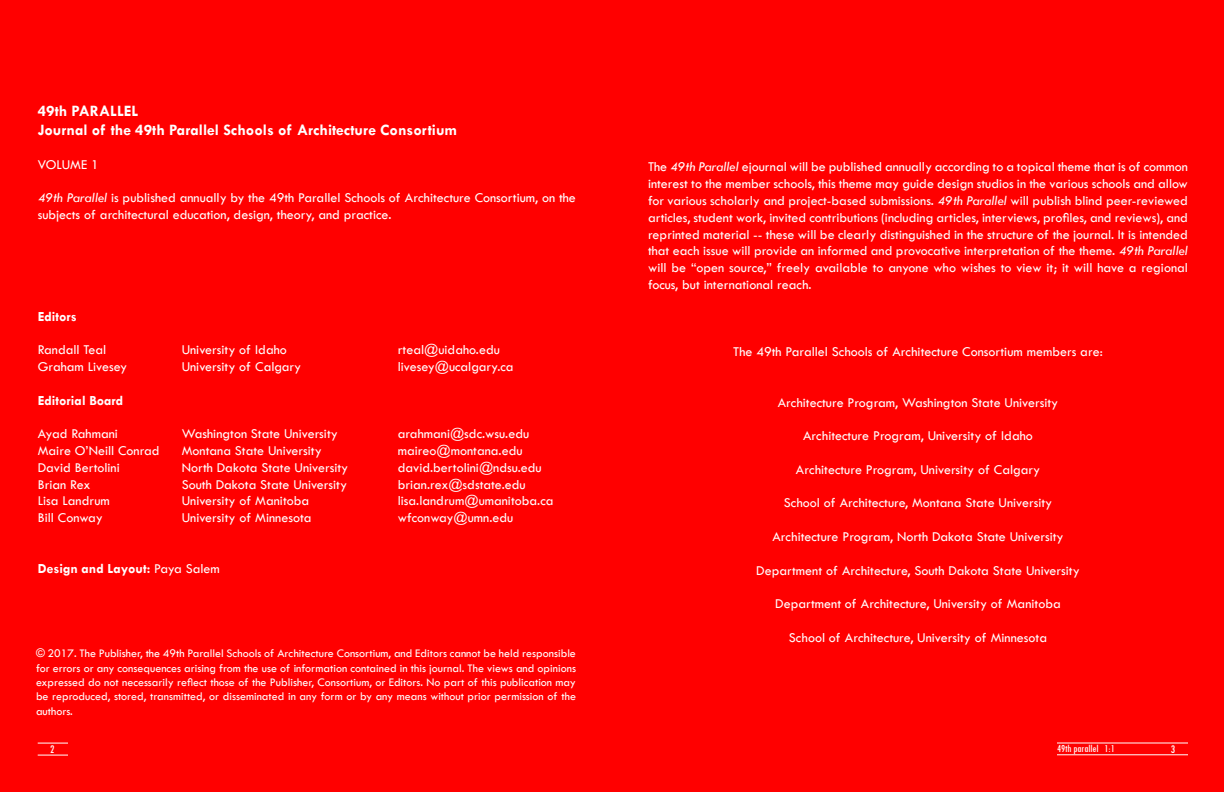
<style>
.page{position:relative;width:1224px;height:792px;background:#fff}
.page>*{position:absolute;margin:0;border:0;box-sizing:border-box;transform-origin:0 0}
.t1{font:700 16px/19.2px "Tw Cen";color:#fff}
.t2{font:14px/16.8px "Tw Cen";color:#fff}
.t3{font:700 14px "Tw Cen";color:#fff}
.t4{font:12px/14.4px "Tw Cen";color:#fff;text-align:justify}
.t5{font:condensed 12px "Tw Cen";color:#fff}
.t6{font:condensed 11px "Tw Cen";color:#fff}
.s1{font-style:italic}
.s2{font-weight:400}
</style>
<div class="page">
<div style="left:613px;top:1px;width:611px;height:791px;background:#f00"></div>
<hr style="left:1057px;top:742px;width:131px;height:2px;background:#fff">
<hr style="left:1057px;top:754px;width:131px;height:1px;background:#fff">
<div style="left:0;top:0;width:612px;height:792px;background:#f00"></div>
<hr style="left:38px;top:755px;width:30px;height:1px;background:#fff">
<hr style="left:38px;top:743px;width:30px;height:1px;background:#fff">
<p class="t1" style="left:38px;top:101px;width:421px">49th PARALLEL<br>Journal of the 49th Parallel Schools of Architecture Consortium</p>
<p class="t2" style="left:38px;top:156px;width:63px">VOLUME 1</p>
<p class="t2" style="left:38px;top:190px;width:540px"><span class="s1">49th Parallel</span> is published annually by the 49th Parallel Schools of Architecture Consortium, on the subjects of architectural education, design, theory, and practice.</p>
<p class="t3" style="left:38px;top:308px;width:41px">Editors</p>
<p class="t2" style="left:38px;top:341px;width:70px">Randall Teal</p>
<p class="t2" style="left:182px;top:341px;width:107px">University of Idaho</p>
<p class="t2" style="left:398px;top:341px;width:104px">rteal@uidaho.edu</p>
<p class="t2" style="left:38px;top:358px;width:91px">Graham Livesey</p>
<p class="t2" style="left:182px;top:358px;width:121px">University of Calgary</p>
<p class="t2" style="left:398px;top:358px;width:117px">livesey@ucalgary.ca</p>
<p class="t3" style="left:38px;top:392px;width:87px">Editorial Board</p>
<p class="t2" style="left:38px;top:425px;width:82px">Ayad Rahmani</p>
<p class="t2" style="left:182px;top:425px;width:158px">Washington State University</p>
<p class="t2" style="left:398px;top:425px;width:133px">arahmani@sdc.wsu.edu</p>
<p class="t2" style="left:38px;top:442px;width:123px">Maire O’Neill Conrad</p>
<p class="t2" style="left:182px;top:442px;width:142px">Montana State University</p>
<p class="t2" style="left:398px;top:442px;width:126px">maireo@montana.edu</p>
<p class="t2" style="left:38px;top:459px;width:84px">David Bertolini</p>
<p class="t2" style="left:182px;top:459px;width:168px">North Dakota State University</p>
<p class="t2" style="left:398px;top:459px;width:146px">david.bertolini@ndsu.edu</p>
<p class="t2" style="left:38px;top:476px;width:54px">Brian Rex</p>
<p class="t2" style="left:182px;top:476px;width:167px">South Dakota State University</p>
<p class="t2" style="left:398px;top:476px;width:129px">brian.rex@sdstate.edu</p>
<p class="t2" style="left:38px;top:493px;width:74px">Lisa Landrum</p>
<p class="t2" style="left:182px;top:493px;width:129px">University of Manitoba</p>
<p class="t2" style="left:398px;top:493px;width:157px">lisa.landrum@umanitoba.ca</p>
<p class="t2" style="left:38px;top:509px;width:66px">Bill Conway</p>
<p class="t2" style="left:182px;top:509px;width:131px">University of Minnesota</p>
<p class="t2" style="left:398px;top:509px;width:117px">wfconway@umn.edu</p>
<p class="t3" style="left:38px;top:560px;width:184px">Design and Layout: <span class="s2">Paya Salem</span></p>
<p class="t4" style="left:36px;top:646px;width:542px">© 2017. The Publisher, the 49th Parallel Schools of Architecture Consortium, and Editors cannot be held responsible for errors or any consequences arising from the use of information contained in this journal. The views and opinions expressed do not necessarily reflect those of the Publisher, Consortium, or Editors. No part of this publication may be reproduced, stored, transmitted, or disseminated in any form or by any means without prior permission of the authors.</p>
<p class="t2" style="left:648px;top:158px;width:542px;text-align:justify">The <span class="s1">49th Parallel</span> ejournal will be published annually according to a topical theme that is of common interest to the member schools, this theme may guide design studios in the various schools and allow for various scholarly and project-based submissions. <span class="s1">49th Parallel</span> will publish blind peer-reviewed articles, student work, invited contributions (including articles, interviews, profiles, and reviews), and reprinted material -- these will be clearly distinguished in the structure of the journal. It is intended that each issue will provide an informed and provocative interpretation of the theme. <span class="s1">49th Parallel </span>will be “open source,” freely available to anyone who wishes to view it; it will have a regional focus, but international reach.</p>
<p class="t2" style="left:733px;top:343px;width:371px">The 49th Parallel Schools of Architecture Consortium members are:</p>
<p class="t2" style="left:778px;top:394px;width:282px">Architecture Program, Washington State University</p>
<p class="t2" style="left:803px;top:427px;width:231px">Architecture Program, University of Idaho</p>
<p class="t2" style="left:796px;top:461px;width:246px">Architecture Program, University of Calgary</p>
<p class="t2" style="left:784px;top:494px;width:270px">School of Architecture, Montana State University</p>
<p class="t2" style="left:773px;top:528px;width:293px">Architecture Program, North Dakota State University</p>
<p class="t2" style="left:756px;top:562px;width:325px">Department of Architecture, South Dakota State University</p>
<p class="t2" style="left:775px;top:595px;width:287px">Department of Architecture, University of Manitoba</p>
<p class="t2" style="left:789px;top:629px;width:260px">School of Architecture, University of Minnesota</p>
<p class="t5" style="left:50px;top:742px;width:6px">2</p>
<p class="t6" style="left:1057px;top:742px;width:59px">49th parallel 1:1</p>
<p class="t5" style="left:1171px;top:742px;width:6px">3</p>
</div>
